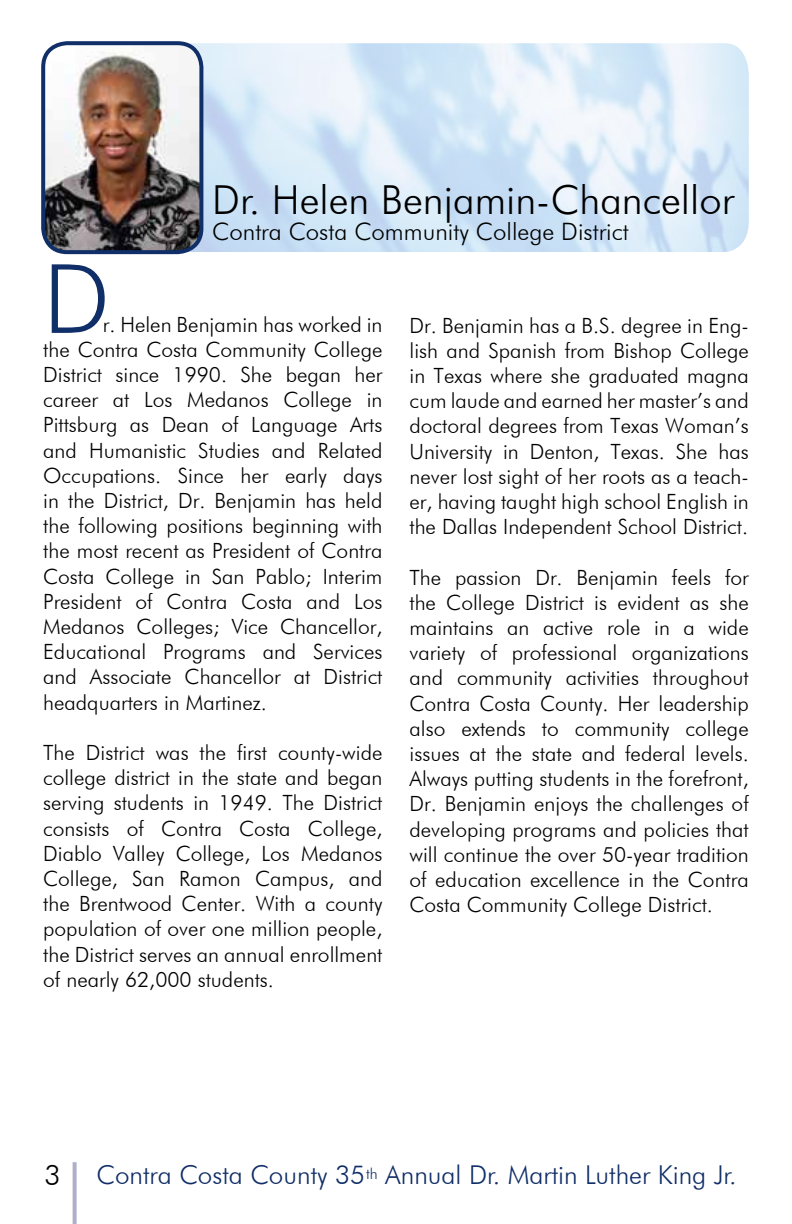
<style>
.page{position:relative;width:792px;height:1224px;background:#fff}
.page>*{position:absolute;margin:0;border:0;box-sizing:border-box;transform-origin:0 0}
.t1{font:300 95.8px "Futura BT";color:#102e67}
.t2{font:300 40px "Futura BT";color:#000}
.t3{font:300 28px "Futura BT";color:#000}
.t4{font:300 26px "Futura BT";color:#102e67}
.t5{font:300 24px "Futura BT";color:#000}
.t6{font:300 21px/25.2px "Futura BT";color:#000;text-align:justify}
</style>
<div class="page">
<svg style="left:73px;top:1162px;width:4px;height:62px"></svg>
<img style="left:201px;top:43px;width:548px;height:209px">
<img style="left:46px;top:43px;width:155px;height:209px">
<div style="left:41px;top:41px;width:162px;height:213px;border:4px solid #102e67;border-radius:24px"></div>
<h2 class="t2" style="left:212px;top:176px;width:523px">Dr. Helen Benjamin-Chancellor</h2>
<p class="t5" style="left:212px;top:217px;width:418px">Contra Costa Community College District</p>
<h1 class="t1" style="left:43px;top:241px;width:68px">D</h1>
<p class="t6" style="left:43px;top:311px;width:341px;text-indent:60px">r. Helen Benjamin has worked in the Contra Costa Community College District since 1990. She began her career at Los Medanos College in Pittsburg as Dean of Language Arts and Humanistic Studies and Related Occupations. Since her early days in the District, Dr. Benjamin has held the following positions beginning with the most recent as President of Contra Costa College in San Pablo; Interim President of Contra Costa and Los Medanos Colleges; Vice Chancellor, Educational Programs and Services and Associate Chancellor at District headquarters in Martinez.</p>
<p class="t6" style="left:43px;top:740px;width:341px">The District was the first county-wide college district in the state and began serving students in 1949. The District consists of Contra Costa College, Diablo Valley College, Los Medanos College, San Ramon Campus, and the Brentwood Center. With a county population of over one million people, the District serves an annual enrollment of nearly 62,000 students.</p>
<p class="t6" style="left:410px;top:312px;width:341px">Dr. Benjamin has a B.S. degree in Eng&shy;lish and Spanish from Bishop College in Texas where she graduated magna cum laude and earned her master’s and doctoral degrees from Texas Woman’s University in Denton, Texas. She has never lost sight of her roots as a teach&shy;er, having taught high school English in the Dallas Independent School District.</p>
<p class="t6" style="left:410px;top:564px;width:341px">The passion Dr. Benjamin feels for the College District is evident as she maintains an active role in a wide variety of professional organizations and community activities throughout Contra Costa County. Her leadership also extends to community college issues at the state and federal levels.<br>Always putting students in the forefront, Dr. Benjamin enjoys the challenges of developing programs and policies that will continue the over 50-year tradition of education excellence in the Contra Costa Community College District.</p>
<h3 class="t3" style="left:45px;top:1158px;width:18px">3</h3>
<p class="t4" style="left:96px;top:1159px;width:642px">Contra Costa County 35<sup>th</sup> Annual Dr. Martin Luther King Jr.</p>
</div>
